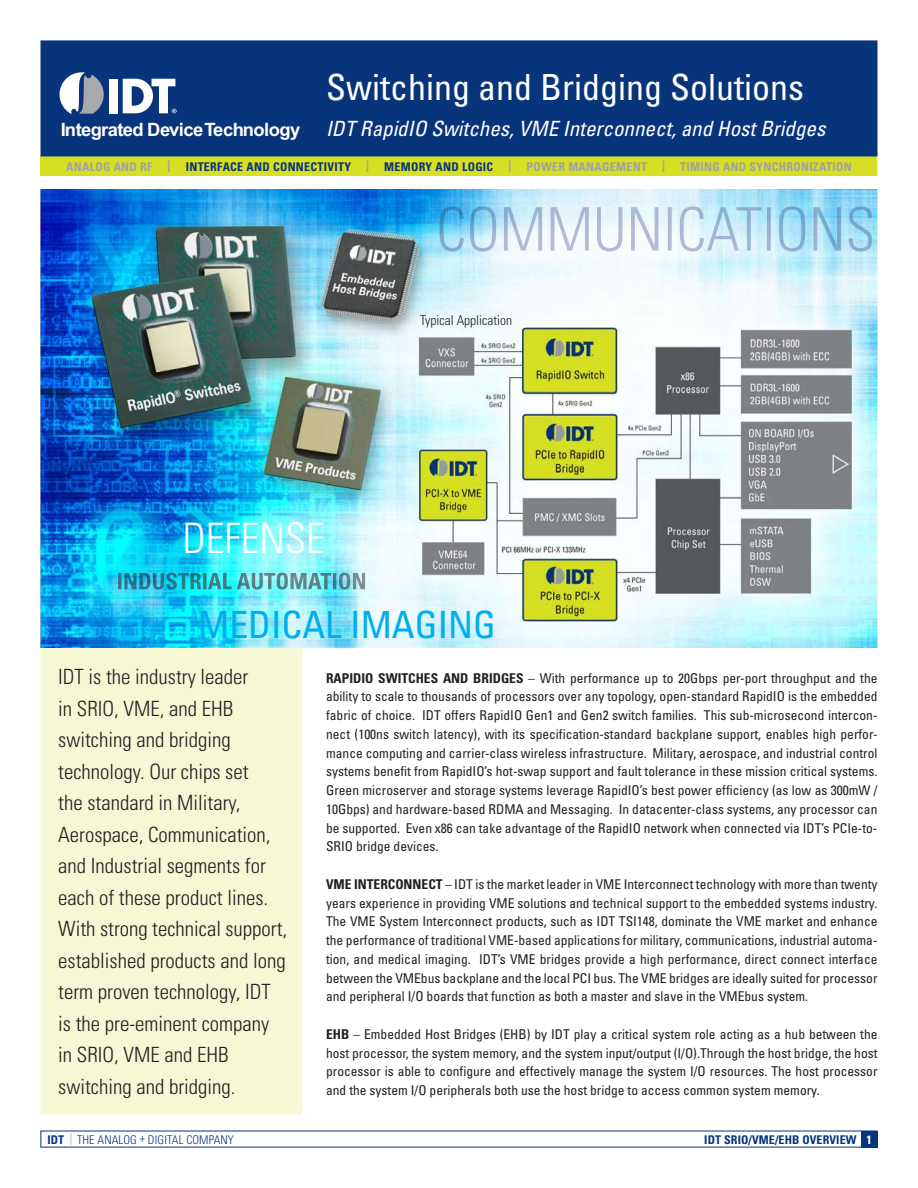
<style>
.page{position:relative;width:918px;height:1188px;background:#fff}
.page>*{position:absolute;margin:0;border:0;box-sizing:border-box;transform-origin:0 0}
.t1{font:300 condensed 42px "Univers";color:#fff}
.t2{font:condensed 37.5px "Univers";color:#00aeef}
.t3{font:condensed 36px "Univers";color:#fff}
.t4{font:300 condensed 21px/31.5px "Univers";color:#231f20}
.t5{font:italic condensed 21px "Univers";color:#fff}
.t6{font:700 18.45px "Arial";letter-spacing:-.03em;color:#fff}
.t7{font:condensed 13.5px/18.8px "Univers";color:#231f20;text-align:justify}
.t8{font:300 condensed 13.5px "Univers";color:#231f20}
.t9{font:700 condensed 12px "Univers";letter-spacing:.025em;color:#08347b}
.t10{font:700 condensed 12px "Univers";letter-spacing:.025em;color:#a0a1a5}
.t11{font:300 condensed 12px "Univers";letter-spacing:.01em;color:#08347b}
.t12{font:700 condensed 12px "Univers";color:#fff}
.s1{font-weight:700}
.s2{color:#a0a1a5}
</style>
<div class="page">
<div style="left:41px;top:648px;width:261px;height:467px;background:#f6f7d5"></div>
<div style="left:40px;top:155px;width:838px;height:20px;background:#d6df21"></div>
<div style="left:861px;top:1131px;width:17px;height:17px;background:#08347b"></div>
<div style="left:41px;top:41px;width:836px;height:115px;background:#08347b"></div>
<div style="left:40px;top:40px;width:838px;height:117px;border:2px solid #08347b"></div>
<div style="left:109px;top:79px;width:9px;height:34px;background:#fff"></div>
<svg style="left:60px;top:72px;width:44px;height:42px"></svg>
<svg style="left:123px;top:79px;width:54px;height:34px"></svg>
<img style="left:40px;top:189px;width:838px;height:459px">
<img style="left:118px;top:573px;width:247px;height:16px">
<img style="left:440px;top:206px;width:432px;height:45px">
<h3 class="t6" style="left:61px;top:118px;width:241px">Integrated DeviceTechnology</h3>
<h3 class="t3" style="left:326px;top:65px;width:479px">Switching and Bridging Solutions</h3>
<h3 class="t5" style="left:326px;top:116px;width:501px">IDT RapidIO Switches, VME Interconnect, and Host Bridges</h3>
<p class="t10" style="left:66px;top:159px;width:88px">ANALOG AND RF</p>
<p class="t10" style="left:168px;top:158px;width:4px">|</p>
<p class="t9" style="left:186px;top:159px;width:167px">INTERFACE AND CONNECTIVITY</p>
<p class="t10" style="left:366px;top:158px;width:4px">|</p>
<p class="t9" style="left:384px;top:159px;width:110px">MEMORY AND LOGIC</p>
<p class="t10" style="left:508px;top:158px;width:4px">|</p>
<p class="t10" style="left:527px;top:159px;width:122px">POWER MANAGEMENT</p>
<p class="t10" style="left:662px;top:158px;width:4px">|</p>
<p class="t10" style="left:680px;top:159px;width:173px">TIMING AND SYNCHRONIZATION</p>
<h1 class="t1" style="left:183px;top:513px;width:144px">DEFENSE</h1>
<p class="t8" style="left:420px;top:312px;width:94px">Typical Application</p>
<h2 class="t2" style="left:198px;top:601px;width:299px">MEDICAL IMAGING</h2>
<p class="t4" style="left:58px;top:661px;width:230px">IDT is the industry leader<br>in SRIO, VME, and EHB switching and bridging technology. Our chips set<br>the standard in Military,<br>Aerospace, Communication, and Industrial segments for each of these product lines.<br>With strong technical support, established products and long term proven technology, IDT is the pre-eminent company in SRIO, VME and EHB switching and bridging.</p>
<p class="t7" style="left:326px;top:668px;width:553px"><span class="s1">RAPIDIO SWITCHES AND BRIDGES</span> – With performance up to 20Gbps per-port throughput and the ability to scale to thousands of processors over any topology, open-standard RapidIO is the embedded fabric of choice. IDT offers RapidIO Gen1 and Gen2 switch families. This sub-microsecond intercon&shy;nect (100ns switch latency), with its specification-standard backplane support, enables high perfor&shy;mance computing and carrier-class wireless infrastructure. Military, aerospace, and industrial control systems benefit from RapidIO’s hot-swap support and fault tolerance in these mission critical systems.<br>Green microserver and storage systems leverage RapidIO’s best power efficiency (as low as 300mW / 10Gbps) and hardware-based RDMA and Messaging. In datacenter-class systems, any processor can be supported. Even x86 can take advantage of the RapidIO network when connected via IDT’s PCIe-to-SRIO bridge devices.</p>
<p class="t7" style="left:326px;top:874px;width:553px"><span class="s1">VME INTERCONNECT</span> – IDT is the market leader in VME Interconnect technology with more than twenty years experience in providing VME solutions and technical support to the embedded systems industry.<br>The VME System Interconnect products, such as IDT TSI148, dominate the VME market and enhance the performance of traditional VME-based applications for military, communications, industrial automa&shy;tion, and medical imaging. IDT’s VME bridges provide a high performance, direct connect interface between the VMEbus backplane and the local PCI bus. The VME bridges are ideally suited for processor and peripheral I/O boards that function as both a master and slave in the VMEbus system.</p>
<p class="t7" style="left:326px;top:1024px;width:553px"><span class="s1">EHB</span> – Embedded Host Bridges (EHB) by IDT play a critical system role acting as a hub between the host processor, the system memory, and the system input/output (I/O).Through the host bridge, the host processor is able to configure and effectively manage the system I/O resources. The host processor and the system I/O peripherals both use the host bridge to access common system memory.</p>
<p class="t11" style="left:47px;top:1132px;width:188px"><span class="s1">IDT</span> <span class="s2">|</span> THE ANALOG + DIGITAL COMPANY</p>
<p class="t9" style="left:704px;top:1132px;width:154px">IDT SRIO/VME/EHB OVERVIEW</p>
<p class="t12" style="left:867px;top:1132px;width:7px">1</p>
</div>
